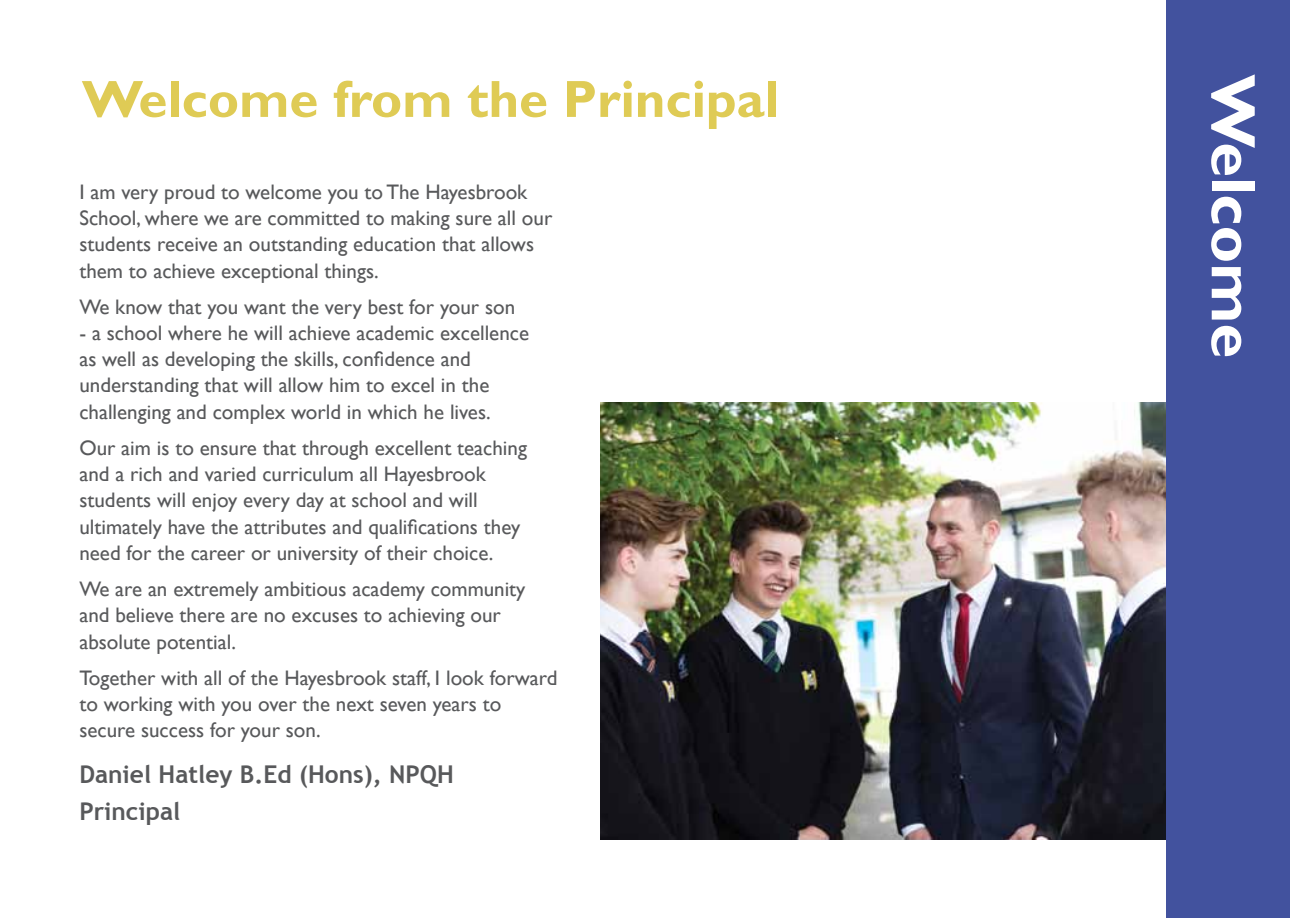
<style>
.page{position:relative;width:1290px;height:918px;background:#fff}
.page>*{position:absolute;margin:0;border:0;box-sizing:border-box;transform-origin:0 0}
.t1{font:700 63px "Gill Sans";color:#fff}
.t2{font:700 52.5px "Gill Sans";color:#dfcb55}
.t3{font:700 24.5px/36.2px "Trebuchet MS";color:#58595b}
.t4{font:21px/26.2px "Gill Sans";color:#58595b}
</style>
<div class="page">
<div style="left:1166px;top:0;width:124px;height:918px;background:#42529e"></div>
<img style="left:600px;top:402px;width:566px;height:437px">
<h2 class="t2" style="left:82px;top:68px;width:698px">Welcome from the Principal</h2>
<p class="t4" style="left:79px;top:179px;width:474px">I am very proud to welcome you to The Hayesbrook School, where we are committed to making sure all our students receive an outstanding education that allows them to achieve exceptional things.</p>
<p class="t4" style="left:79px;top:294px;width:437px">We know that you want the very best for your son</p>
<p class="t4" style="left:79px;top:320px;width:451px">- a school where he will achieve academic excellence as well as developing the skills, confidence and understanding that will allow him to excel in the challenging and complex world in which he lives.</p>
<p class="t4" style="left:79px;top:435px;width:449px">Our aim is to ensure that through excellent teaching and a rich and varied curriculum all Hayesbrook students will enjoy every day at school and will ultimately have the attributes and qualifications they need for the career or university of their choice.</p>
<p class="t4" style="left:79px;top:576px;width:448px">We are an extremely ambitious academy community and believe there are no excuses to achieving our absolute potential.</p>
<p class="t4" style="left:79px;top:665px;width:480px">Together with all of the Hayesbrook staff, I look forward to working with you over the next seven years to secure success for your son.</p>
<p class="t3" style="left:79px;top:756px;width:376px">Daniel Hatley B.Ed (Hons), NPQH<br>Principal</p>
<h1 class="t1" style="left:1271px;top:74px;width:285px;rotate:90deg">Welcome</h1>
</div>
